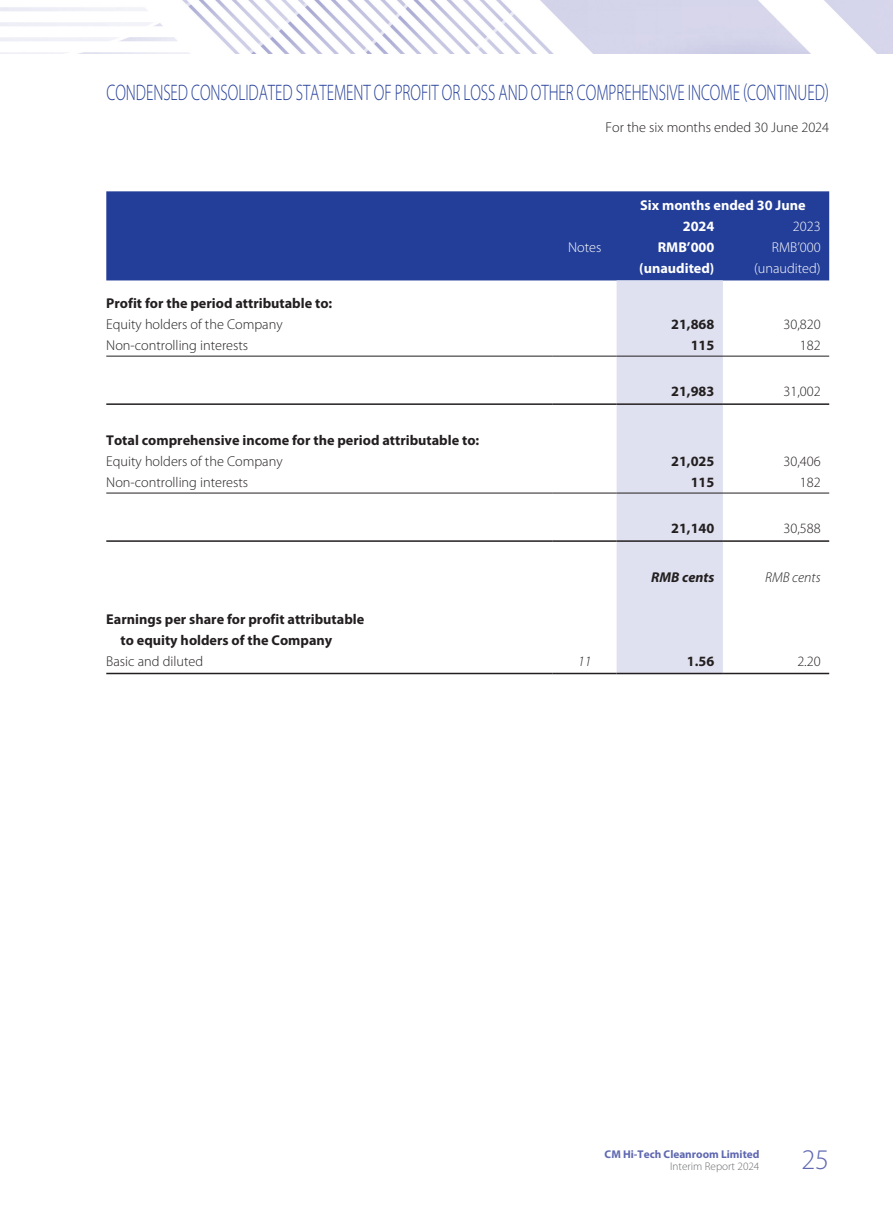
<style>
.page{position:relative;width:893px;height:1212px;background:#fff}
.page>*{position:absolute;margin:0;border:0;box-sizing:border-box;transform-origin:0 0}
.t1{font:300 28.5px "Myriad Pro";color:#5f68b0}
.t2{font:300 22.5px "Myriad Pro";letter-spacing:-.005em;color:#233e98;scale:.7 1}
._50_Table_txt{font:700 14.25px "Myriad Pro";color:#231f20}
._50_Table_txt-2{font:300 14.25px "Myriad Pro";color:#231f20}
._50_Table_txt-3{font:700 14.25px "Myriad Pro";color:#fff}
._50_Table_txt-4{font:300 14.25px "Myriad Pro";color:#fff}
._50_Table_txt-5{font:italic 300 14.25px "Myriad Pro";color:#231f20}
._50_Table_txt-6{font:italic 700 14.25px "Myriad Pro";color:#231f20}
.t3{font:700 11.25px "Myriad Pro";color:#5f68b0}
.t4{font:300 11.25px "Myriad Pro";color:#6c6d70}
</style>
<div class="page">
<img style="left:0;top:0;width:893px;height:53px">
<div style="left:106px;top:191px;width:723px;height:89px;background:#233e98"></div>
<div style="left:617px;top:280px;width:106px;height:393px;background:#e0e1f0"></div>
<hr style="left:106px;top:356px;width:447px;height:1px;background:#231f20">
<hr style="left:553px;top:356px;width:64px;height:1px;background:#231f20">
<hr style="left:617px;top:356px;width:106px;height:1px;background:#231f20">
<hr style="left:723px;top:356px;width:106px;height:1px;background:#231f20">
<hr style="left:106px;top:403px;width:447px;height:2px;background:#231f20">
<hr style="left:553px;top:403px;width:64px;height:2px;background:#231f20">
<hr style="left:617px;top:403px;width:106px;height:2px;background:#231f20">
<hr style="left:723px;top:403px;width:106px;height:2px;background:#231f20">
<hr style="left:106px;top:493px;width:447px;height:1px;background:#231f20">
<hr style="left:553px;top:493px;width:64px;height:1px;background:#231f20">
<hr style="left:617px;top:493px;width:106px;height:1px;background:#231f20">
<hr style="left:723px;top:493px;width:106px;height:1px;background:#231f20">
<hr style="left:106px;top:540px;width:447px;height:2px;background:#231f20">
<hr style="left:553px;top:540px;width:64px;height:2px;background:#231f20">
<hr style="left:617px;top:540px;width:106px;height:2px;background:#231f20">
<hr style="left:723px;top:540px;width:106px;height:2px;background:#231f20">
<hr style="left:106px;top:673px;width:447px;height:1px;background:#231f20">
<hr style="left:553px;top:673px;width:64px;height:1px;background:#231f20">
<hr style="left:617px;top:673px;width:106px;height:1px;background:#231f20">
<hr style="left:723px;top:673px;width:106px;height:1px;background:#231f20">
<p class="t2" style="left:106px;top:79px;width:1034px">CONDENSED CONSOLIDATED STATEMENT OF PROFIT OR LOSS AND OTHER COMPREHENSIVE INCOME (CONTINUED)</p>
<p class="_50_Table_txt-2" style="left:606px;top:119px;width:225px">For the six months ended 30 June 2024</p>
<p class="_50_Table_txt-3" style="left:640px;top:196px;width:167px">Six months ended 30 June</p>
<p class="_50_Table_txt-3" style="left:683px;top:217px;width:33px">2024</p>
<p class="_50_Table_txt-4" style="left:793px;top:218px;width:29px">2023</p>
<p class="_50_Table_txt-4" style="left:568px;top:239px;width:35px">Notes</p>
<p class="_50_Table_txt-3" style="left:658px;top:238px;width:58px">RMB’000</p>
<p class="_50_Table_txt-4" style="left:772px;top:239px;width:50px">RMB’000</p>
<p class="_50_Table_txt-3" style="left:639px;top:259px;width:77px">(unaudited)</p>
<p class="_50_Table_txt-4" style="left:754px;top:260px;width:68px">(unaudited)</p>
<p class="_50_Table_txt" style="left:106px;top:294px;width:227px">Profit for the period attributable to:</p>
<p class="_50_Table_txt-2" style="left:106px;top:315px;width:178px">Equity holders of the Company</p>
<p class="_50_Table_txt" style="left:671px;top:315px;width:45px">21,868</p>
<p class="_50_Table_txt-2" style="left:783px;top:315px;width:39px">30,820</p>
<p class="_50_Table_txt-2" style="left:106px;top:336px;width:143px">Non-controlling interests</p>
<p class="_50_Table_txt" style="left:691px;top:336px;width:25px">115</p>
<p class="_50_Table_txt-2" style="left:800px;top:336px;width:22px">182</p>
<p class="_50_Table_txt" style="left:671px;top:382px;width:45px">21,983</p>
<p class="_50_Table_txt-2" style="left:783px;top:383px;width:39px">31,002</p>
<p class="_50_Table_txt" style="left:106px;top:430px;width:374px">Total comprehensive income for the period attributable to:</p>
<p class="_50_Table_txt-2" style="left:106px;top:452px;width:178px">Equity holders of the Company</p>
<p class="_50_Table_txt" style="left:671px;top:451px;width:45px">21,025</p>
<p class="_50_Table_txt-2" style="left:783px;top:452px;width:39px">30,406</p>
<p class="_50_Table_txt-2" style="left:106px;top:473px;width:143px">Non-controlling interests</p>
<p class="_50_Table_txt" style="left:691px;top:472px;width:25px">115</p>
<p class="_50_Table_txt-2" style="left:800px;top:473px;width:22px">182</p>
<p class="_50_Table_txt" style="left:671px;top:519px;width:45px">21,140</p>
<p class="_50_Table_txt-2" style="left:783px;top:520px;width:39px">30,588</p>
<p class="_50_Table_txt-6" style="left:651px;top:567px;width:65px">RMB cents</p>
<p class="_50_Table_txt-5" style="left:765px;top:568px;width:57px">RMB cents</p>
<p class="_50_Table_txt" style="left:106px;top:609px;width:260px">Earnings per share for profit attributable</p>
<p class="_50_Table_txt" style="left:121px;top:630px;width:213px">to equity holders of the Company</p>
<p class="_50_Table_txt-2" style="left:106px;top:652px;width:98px">Basic and diluted</p>
<p class="_50_Table_txt-5" style="left:578px;top:652px;width:15px">11</p>
<p class="_50_Table_txt" style="left:687px;top:651px;width:29px">1.56</p>
<p class="_50_Table_txt-2" style="left:797px;top:652px;width:25px">2.20</p>
<p class="t3" style="left:605px;top:1147px;width:156px">CM Hi-Tech Cleanroom Limited</p>
<p class="t4" style="left:670px;top:1159px;width:91px">Interim Report 2024</p>
<p class="t1" style="left:801px;top:1142px;width:29px">25</p>
</div>
